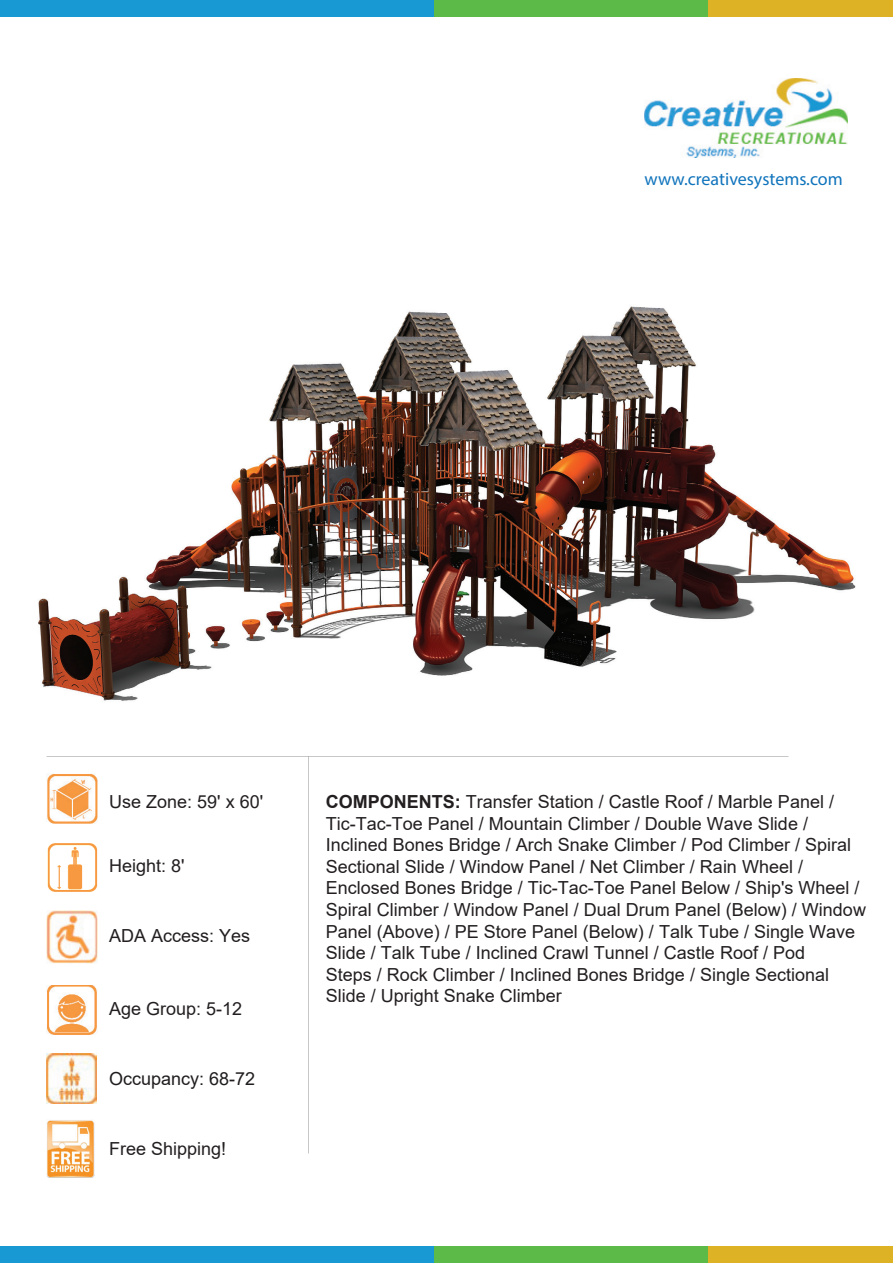
<style>
.page{position:relative;width:893px;height:1263px;background:#fff}
.page>*{position:absolute;margin:0;border:0;box-sizing:border-box;transform-origin:0 0}
.t1{font:18px/21.6px "Arial";color:#231f20}
.t2{font:18px "Myriad Pro";color:#1074bc}
.t3{font:18px "Arial";color:#201d1e}
.s1{font-weight:700}
</style>
<div class="page">
<img style="left:38px;top:306px;width:818px;height:518px">
<img style="left:645px;top:78px;width:203px;height:80px">
<div style="left:0;top:0;width:434px;height:16px;background:#1999d4"></div>
<div style="left:577px;top:0;width:316px;height:16px;background:#ddb225"></div>
<div style="left:434px;top:0;width:273px;height:16px;background:#5bba48"></div>
<div style="left:0;top:1246px;width:434px;height:17px;background:#1999d4"></div>
<div style="left:577px;top:1246px;width:316px;height:17px;background:#ddb225"></div>
<div style="left:434px;top:1246px;width:273px;height:17px;background:#5bba48"></div>
<img style="left:47px;top:911px;width:51px;height:52px">
<img style="left:47px;top:985px;width:50px;height:50px">
<img style="left:47px;top:774px;width:51px;height:50px">
<img style="left:47px;top:1120px;width:48px;height:57px">
<img style="left:47px;top:1054px;width:50px;height:49px">
<img style="left:47px;top:843px;width:51px;height:49px">
<p class="t2" style="left:645px;top:167px;width:200px">www.creativesystems.com</p>
<p class="t1" style="left:109px;top:791px;width:155px">Use Zone: 59' x 60'</p>
<p class="t1" style="left:109px;top:855px;width:77px">Height: 8'</p>
<p class="t1" style="left:109px;top:924px;width:143px">ADA Access: Yes</p>
<p class="t1" style="left:109px;top:997px;width:135px">Age Group: 5-12</p>
<p class="t3" style="left:109px;top:1066px;width:148px">Occupancy: 68-72</p>
<p class="t1" style="left:109px;top:1138px;width:119px">Free Shipping!</p>
<p class="t1" style="left:326px;top:791px;width:542px"><span class="s1">COMPONENTS:</span> Transfer Station / Castle Roof / Marble Panel / Tic-Tac-Toe Panel / Mountain Climber / Double Wave Slide / Inclined Bones Bridge / Arch Snake Climber / Pod Climber / Spiral Sectional Slide / Window Panel / Net Climber / Rain Wheel / Enclosed Bones Bridge / Tic-Tac-Toe Panel Below / Ship's Wheel / Spiral Climber / Window Panel / Dual Drum Panel (Below) / Window Panel (Above) / PE Store Panel (Below) / Talk Tube / Single Wave Slide / Talk Tube / Inclined Crawl Tunnel / Castle Roof / Pod<br>Steps / Rock Climber / Inclined Bones Bridge / Single Sectional Slide / Upright Snake Climber</p>
</div>
